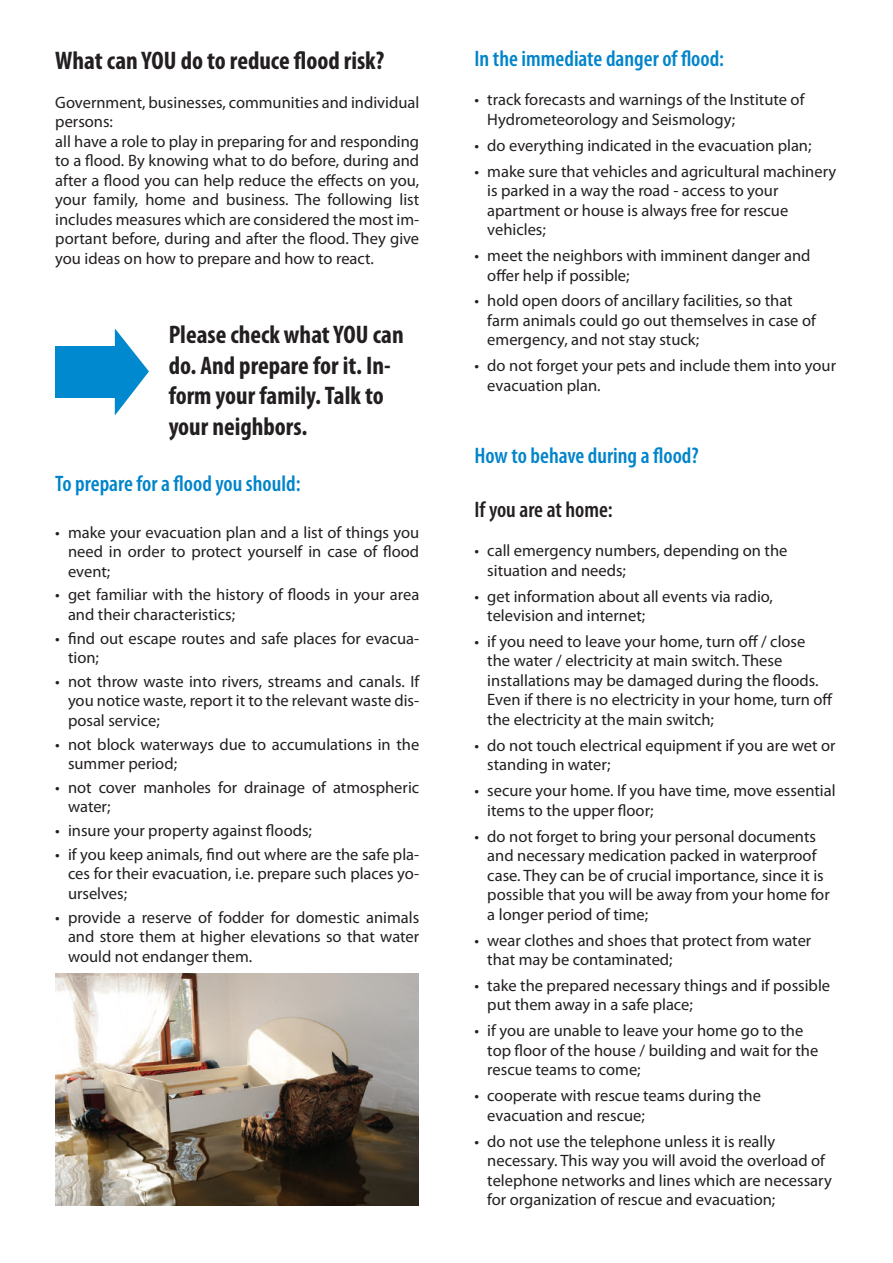
<style>
.page{position:relative;width:893px;height:1263px;background:#fff}
.page>*{position:absolute;margin:0;border:0;box-sizing:border-box;transform-origin:0 0}
.t1{font:700 condensed 25.5px/30.6px "Myriad Pro";color:#231f20}
.t2{font:600 condensed 22.5px "Myriad Pro";color:#0084ca}
.t3{font:600 condensed 22.5px "Myriad Pro";color:#231f20}
.t4{font:16.5px/19.5px "Myriad Pro";color:#231f20}
</style>
<div class="page">
<svg style="left:115px;top:328px;width:34px;height:87px"></svg>
<div style="left:55px;top:346px;width:64px;height:51px;background:#0089cf"></div>
<img style="left:55px;top:974px;width:364px;height:231px">
<h1 class="t1" style="left:55px;top:44px;width:331px">What can YOU do to reduce flood risk?</h1>
<p class="t4" style="left:55px;top:92px;width:365px">Government, businesses, communities and individual persons:<br>all have a role to play in preparing for and responding to a flood. By knowing what to do before, during and after a flood you can help reduce the effects on you, your family, home and business. The following list includes measures which are considered the most im&shy;portant before, during and after the flood. They give you ideas on how to prepare and how to react.</p>
<h1 class="t1" style="left:169px;top:319px;width:237px">Please check what YOU can do. And prepare for it. In&shy;form your family. Talk to your neighbors.</h1>
<h2 class="t2" style="left:55px;top:471px;width:247px">To prepare for a flood you should:</h2>
<p class="t4" style="left:68px;top:522px;width:353px;text-align:justify;text-indent:-13px">• make your evacuation plan and a list of things you need in order to protect yourself in case of flood event;</p>
<p class="t4" style="left:68px;top:585px;width:353px;text-indent:-13px">• get familiar with the history of floods in your area and their characteristics;</p>
<p class="t4" style="left:68px;top:628px;width:353px;text-indent:-13px">• find out escape routes and safe places for evacua&shy;tion;</p>
<p class="t4" style="left:68px;top:671px;width:353px;text-align:justify;text-indent:-13px">• not throw waste into rivers, streams and canals. If you notice waste, report it to the relevant waste dis&shy;posal service;</p>
<p class="t4" style="left:68px;top:734px;width:353px;text-indent:-13px">• not block waterways due to accumulations in the summer period;</p>
<p class="t4" style="left:68px;top:777px;width:353px;text-indent:-13px">• not cover manholes for drainage of atmospheric water;</p>
<p class="t4" style="left:55px;top:821px;width:258px">• insure your property against floods;</p>
<p class="t4" style="left:68px;top:844px;width:353px;text-align:justify;text-indent:-13px">• if you keep animals, find out where are the safe pla&shy;ces for their evacuation, i.e. prepare such places yo&shy;urselves;</p>
<p class="t4" style="left:68px;top:907px;width:353px;text-align:justify;text-indent:-13px">• provide a reserve of fodder for domestic animals and store them at higher elevations so that water would not endanger them.</p>
<h2 class="t2" style="left:475px;top:47px;width:251px">In the immediate danger of flood:</h2>
<p class="t4" style="left:487px;top:90px;width:319px;text-indent:-13px">• track forecasts and warnings of the Institute of<br>Hydrometeorology and Seismology;</p>
<p class="t4" style="left:475px;top:135px;width:338px">• do everything indicated in the evacuation plan;</p>
<p class="t4" style="left:487px;top:161px;width:350px;text-indent:-13px">• make sure that vehicles and agricultural machinery is parked in a way the road - access to your apartment or house is always free for rescue vehicles;</p>
<p class="t4" style="left:487px;top:245px;width:325px;text-indent:-13px">• meet the neighbors with imminent danger and offer help if possible;</p>
<p class="t4" style="left:487px;top:291px;width:330px;text-indent:-13px">• hold open doors of ancillary facilities, so that farm animals could go out themselves in case of emergency, and not stay stuck;</p>
<p class="t4" style="left:487px;top:356px;width:350px;text-indent:-13px">• do not forget your pets and include them into your evacuation plan.</p>
<h2 class="t2" style="left:475px;top:443px;width:226px">How to behave during a flood?</h2>
<h2 class="t3" style="left:475px;top:497px;width:140px">If you are at home:</h2>
<p class="t4" style="left:487px;top:541px;width:302px;text-indent:-13px">• call emergency numbers, depending on the situation and needs;</p>
<p class="t4" style="left:487px;top:586px;width:287px;text-indent:-13px">• get information about all events via radio, television and internet;</p>
<p class="t4" style="left:487px;top:631px;width:347px;text-indent:-13px">• if you need to leave your home, turn off / close<br>the water / electricity at main switch. These installations may be damaged during the floods.<br>Even if there is no electricity in your home, turn off the electricity at the main switch;</p>
<p class="t4" style="left:487px;top:735px;width:350px;text-indent:-13px">• do not touch electrical equipment if you are wet or standing in water;</p>
<p class="t4" style="left:487px;top:781px;width:350px;text-indent:-13px">• secure your home. If you have time, move essential items to the upper floor;</p>
<p class="t4" style="left:487px;top:826px;width:344px;text-indent:-13px">• do not forget to bring your personal documents and necessary medication packed in waterproof case. They can be of crucial importance, since it is possible that you will be away from your home for a longer period of time;</p>
<p class="t4" style="left:487px;top:930px;width:326px;text-indent:-13px">• wear clothes and shoes that protect from water that may be contaminated;</p>
<p class="t4" style="left:487px;top:975px;width:344px;text-indent:-13px">• take the prepared necessary things and if possible put them away in a safe place;</p>
<p class="t4" style="left:487px;top:1021px;width:332px;text-indent:-13px">• if you are unable to leave your home go to the top floor of the house / building and wait for the rescue teams to come;</p>
<p class="t4" style="left:487px;top:1085px;width:275px;text-indent:-13px">• cooperate with rescue teams during the evacuation and rescue;</p>
<p class="t4" style="left:487px;top:1131px;width:346px;text-indent:-13px">• do not use the telephone unless it is really necessary. This way you will avoid the overload of telephone networks and lines which are necessary for organization of rescue and evacuation;</p>
</div>
